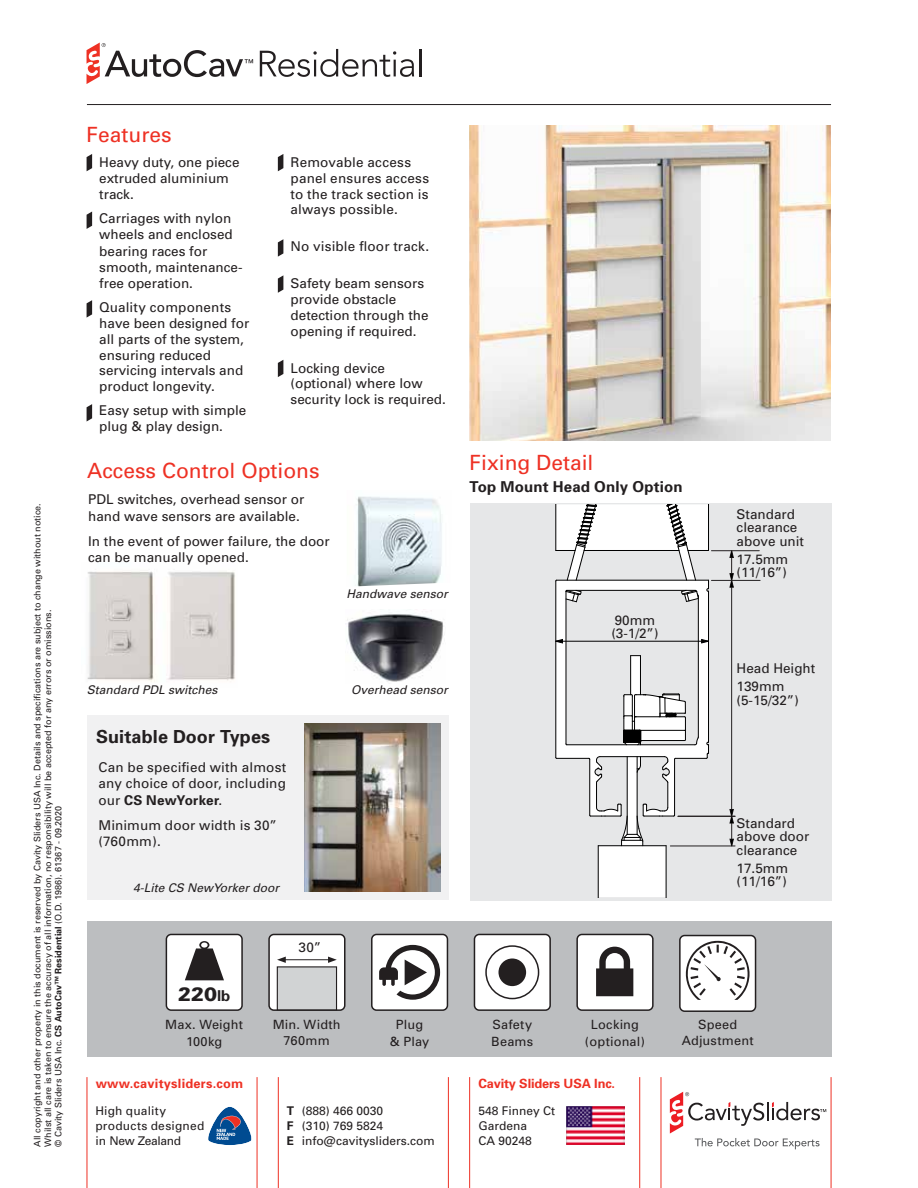
<style>
.page{position:relative;width:918px;height:1188px;background:#fff}
.page>*{position:absolute;margin:0;border:0;box-sizing:border-box;transform-origin:0 0}
.t1{font:21px "Univers";color:#ee3124}
.t2{font:900 19.5px "Univers";color:#231f20}
.t3{font:700 18px "Univers";letter-spacing:.005em;color:#231f20}
.t4{font:700 15px "Univers";letter-spacing:.01em;color:#231f20}
.t5{font:13.5px/15.8px "Univers";color:#231f20}
.t6{font:12.75px/16.5px "Univers";letter-spacing:.015em;color:#231f20;text-align:center}
.t7{font:700 12.75px "Univers";letter-spacing:.02em;color:#ee3124}
.t8{font:700 12.75px "Univers";letter-spacing:-.01em;color:#ee3124}
.t9{font:12px/15px "Univers";color:#231f20}
.t10{font:italic 12px "Univers";color:#231f20}
.t11{font:9.3px "Univers";color:#000}
.t12{font:9px/10.5px "Univers";color:#231f20}
.s1{font-weight:700}
.s2{font-weight:700;font-size:15px}
</style>
<div class="page">
<img style="left:346px;top:610px;width:98px;height:72px">
<img style="left:355px;top:496px;width:87px;height:91px">
<div style="left:470px;top:503px;width:361px;height:397px;background:#e6e7e8"></div>
<div style="left:87px;top:922px;width:744px;height:135px;background:#bcbec0"></div>
<hr style="left:87px;top:104px;width:744px;height:1px;background:#231f20">
<svg style="left:87px;top:43px;width:166px;height:41px"></svg>
<svg style="left:260px;top:49px;width:154px;height:28px"></svg>
<hr style="left:419px;top:49px;width:2px;height:27px;background:#231f20">
<svg style="left:670px;top:1092px;width:156px;height:57px"></svg>
<hr style="left:87px;top:1077px;width:1px;height:111px;background:#ee3124">
<hr style="left:278px;top:1077px;width:1px;height:111px;background:#ee3124">
<hr style="left:469px;top:1077px;width:1px;height:111px;background:#ee3124">
<hr style="left:661px;top:1077px;width:1px;height:111px;background:#ee3124">
<hr style="left:257px;top:1077px;width:1px;height:111px;background:#ee3124">
<hr style="left:448px;top:1077px;width:1px;height:111px;background:#ee3124">
<hr style="left:639px;top:1077px;width:1px;height:111px;background:#ee3124">
<hr style="left:831px;top:1077px;width:1px;height:111px;background:#ee3124">
<svg style="left:208px;top:1107px;width:44px;height:38px"></svg>
<img style="left:566px;top:1106px;width:58px;height:39px">
<div style="left:87px;top:716px;width:361px;height:184px;background:#f1f1f2"></div>
<img style="left:305px;top:724px;width:136px;height:168px">
<div style="left:166px;top:934px;width:76px;height:76px;background:#fff;border-radius:5px"></div>
<div style="left:166px;top:934px;width:77px;height:77px;border:2px solid #231f20;border-radius:5px"></div>
<svg style="left:185px;top:941px;width:39px;height:39px"></svg>
<div style="left:192px;top:960px;width:25px;height:14px;background:#231f20"></div>
<div style="left:577px;top:934px;width:76px;height:76px;background:#fff;border-radius:5px"></div>
<div style="left:576px;top:934px;width:78px;height:77px;border:2px solid #231f20;border-radius:5px"></div>
<svg style="left:596px;top:946px;width:38px;height:51px"></svg>
<div style="left:372px;top:934px;width:75px;height:76px;background:#fff;border-radius:5px"></div>
<div style="left:371px;top:934px;width:77px;height:77px;border:2px solid #231f20;border-radius:5px"></div>
<svg style="left:379px;top:945px;width:61px;height:55px"></svg>
<div style="left:474px;top:934px;width:76px;height:76px;background:#fff;border-radius:5px"></div>
<div style="left:474px;top:934px;width:77px;height:77px;border:2px solid #231f20;border-radius:5px"></div>
<div style="left:485px;top:945px;width:54px;height:54px;border:2px solid #231f20;border-radius:50%"></div>
<div style="left:498px;top:958px;width:28px;height:28px;background:#231f20;border-radius:50%"></div>
<img style="left:469px;top:125px;width:362px;height:316px">
<svg style="left:87px;top:154px;width:5px;height:17px"></svg>
<svg style="left:278px;top:154px;width:5px;height:17px"></svg>
<svg style="left:278px;top:275px;width:5px;height:18px"></svg>
<svg style="left:278px;top:360px;width:5px;height:17px"></svg>
<svg style="left:278px;top:239px;width:5px;height:18px"></svg>
<svg style="left:87px;top:404px;width:5px;height:18px"></svg>
<svg style="left:87px;top:300px;width:5px;height:18px"></svg>
<svg style="left:87px;top:212px;width:5px;height:17px"></svg>
<img style="left:87px;top:571px;width:148px;height:111px">
<hr style="left:711px;top:550px;width:48px;height:1px;background:#231f20">
<hr style="left:711px;top:580px;width:49px;height:1px;background:#231f20">
<hr style="left:670px;top:846px;width:65px;height:1px;background:#231f20">
<hr style="left:731px;top:580px;width:1px;height:236px;background:#231f20">
<hr style="left:678px;top:816px;width:57px;height:1px;background:#231f20">
<svg style="left:729px;top:809px;width:5px;height:38px"></svg>
<svg style="left:729px;top:550px;width:5px;height:38px"></svg>
<svg style="left:555px;top:504px;width:154px;height:393px"></svg>
<div style="left:680px;top:936px;width:76px;height:75px;background:#fff;border-radius:5px"></div>
<div style="left:679px;top:935px;width:77px;height:77px;border:2px solid #231f20;border-radius:5px"></div>
<svg style="left:686px;top:940px;width:64px;height:60px"></svg>
<svg style="left:699px;top:988px;width:7px;height:8px"></svg>
<svg style="left:730px;top:951px;width:6px;height:7px"></svg>
<div style="left:269px;top:934px;width:76px;height:76px;background:#fff;border-radius:5px"></div>
<div style="left:268px;top:934px;width:78px;height:77px;border:2px solid #231f20;border-radius:5px"></div>
<hr style="left:283px;top:959px;width:47px;height:1px;background:#231f20">
<svg style="left:277px;top:957px;width:9px;height:6px"></svg>
<svg style="left:328px;top:957px;width:9px;height:6px"></svg>
<div style="left:277px;top:967px;width:60px;height:43px;background:#d1d3d4"></div>
<div style="left:277px;top:966px;width:60px;height:44px;border:1px solid #231f20"></div>
<p class="t12" style="left:32px;top:1147px;width:645px;rotate:-90deg">All copyright and other property in this document is reserved by Cavity Sliders USA Inc. Details and specifications are subject to change without notice.<br>Whilst all care is taken to ensure the accuracy of all information, no responsibility will be accepted for any errors or omissions.<br>© Cavity Sliders USA Inc. <span class="s1">CS AutoCav™ Residential</span> (O.D. 1986). 61367 - 09.2020</p>
<h1 class="t1" style="left:87px;top:122px;width:87px">Features</h1>
<p class="t5" style="left:99px;top:155px;width:142px">Heavy duty, one piece extruded aluminium track.</p>
<p class="t5" style="left:99px;top:211px;width:145px;line-height:16.2px">Carriages with nylon wheels and enclosed bearing races for smooth, maintenance&shy;free operation.</p>
<p class="t5" style="left:99px;top:300px;width:152px">Quality components have been designed for all parts of the system, ensuring reduced servicing intervals and product longevity.</p>
<p class="t5" style="left:99px;top:403px;width:149px">Easy setup with simple plug &amp; play design.</p>
<p class="t11" style="left:128px;top:381px;width:71px">Customer Lintel</p>
<p class="t5" style="left:291px;top:155px;width:140px">Removable access panel ensures access to the track section is always possible.</p>
<p class="t5" style="left:291px;top:239px;width:140px">No visible floor track.</p>
<p class="t5" style="left:291px;top:276px;width:139px">Safety beam sensors provide obstacle detection through the opening if required.</p>
<p class="t5" style="left:291px;top:360px;width:157px">Locking device (optional) where low security lock is required.</p>
<h1 class="t1" style="left:87px;top:458px;width:234px">Access Control Options</h1>
<h1 class="t1" style="left:470px;top:451px;width:125px">Fixing Detail</h1>
<p class="t4" style="left:470px;top:478px;width:214px">Top Mount Head Only Option</p>
<p class="t5" style="left:88px;top:492px;width:218px;line-height:16.5px">PDL switches, overhead sensor or hand wave sensors are available.</p>
<p class="t5" style="left:88px;top:533px;width:243px;line-height:16.2px">In the event of power failure, the door can be manually opened.</p>
<p class="t11" style="left:118px;top:551px;width:90px">Access Panel Wings</p>
<p class="t10" style="left:347px;top:587px;width:103px">Handwave sensor</p>
<p class="t10" style="left:87px;top:683px;width:132px">Standard PDL switches</p>
<h3 class="t3" style="left:96px;top:726px;width:176px">Suitable Door Types</h3>
<p class="t5" style="left:99px;top:759px;width:189px;line-height:16.5px;text-align:justify">Can be specified with almost any choice of door, including our <span class="s1">CS NewYorker</span>.</p>
<p class="t5" style="left:99px;top:817px;width:180px;line-height:16.5px">Minimum door width is 30” (760mm).</p>
<p class="t10" style="left:133px;top:881px;width:148px">4-Lite CS NewYorker door</p>
<h2 class="t2" style="left:178px;top:982px;width:54px">220<span class="s2">lb</span></h2>
<p class="t5" style="left:298px;top:940px;width:24px">30”</p>
<p class="t10" style="left:351px;top:683px;width:98px">Overhead sensor</p>
<p class="t5" style="left:611px;top:614px;width:49px;line-height:13.5px">90mm (3-1/2”)</p>
<p class="t5" style="left:737px;top:508px;width:69px;line-height:13.5px">Standard clearance above unit</p>
<p class="t5" style="left:737px;top:552px;width:53px;line-height:13.5px">17.5mm (11/16”)</p>
<p class="t5" style="left:737px;top:660px;width:80px;line-height:17.7px">Head Height<br>139mm</p>
<p class="t5" style="left:737px;top:692px;width:64px">(5-15/32”)</p>
<p class="t5" style="left:737px;top:816px;width:74px;line-height:13.5px">Standard above door clearance</p>
<p class="t5" style="left:737px;top:861px;width:53px;line-height:13.5px">17.5mm (11/16”)</p>
<p class="t6" style="left:273px;top:1016px;width:70px">Min. Width<br>760mm</p>
<p class="t6" style="left:682px;top:1016px;width:73px">Speed<br>Adjustment</p>
<p class="t6" style="left:165px;top:1017px;width:79px">Max. Weight<br>100kg</p>
<p class="t6" style="left:491px;top:1017px;width:43px;text-align:left">Safety<br>Beams</p>
<p class="t6" style="left:585px;top:1017px;width:62px">Locking (optional)</p>
<p class="t6" style="left:390px;top:1017px;width:41px">Plug &amp; Play</p>
<p class="t7" style="left:96px;top:1076px;width:149px">www.cavitysliders.com</p>
<p class="t9" style="left:95px;top:1103px;width:110px">High quality products designed in New Zealand</p>
<p class="t9" style="left:287px;top:1103px;width:149px"><span class="s1">T</span> (888) 466 0030<br><span class="s1">F</span> (310) 769 5824<br><span class="s1">E</span> info@cavitysliders.com</p>
<p class="t8" style="left:478px;top:1076px;width:138px">Cavity Sliders USA Inc.</p>
<p class="t9" style="left:478px;top:1103px;width:78px">548 Finney Ct<br>Gardena<br>CA 90248</p>
</div>
